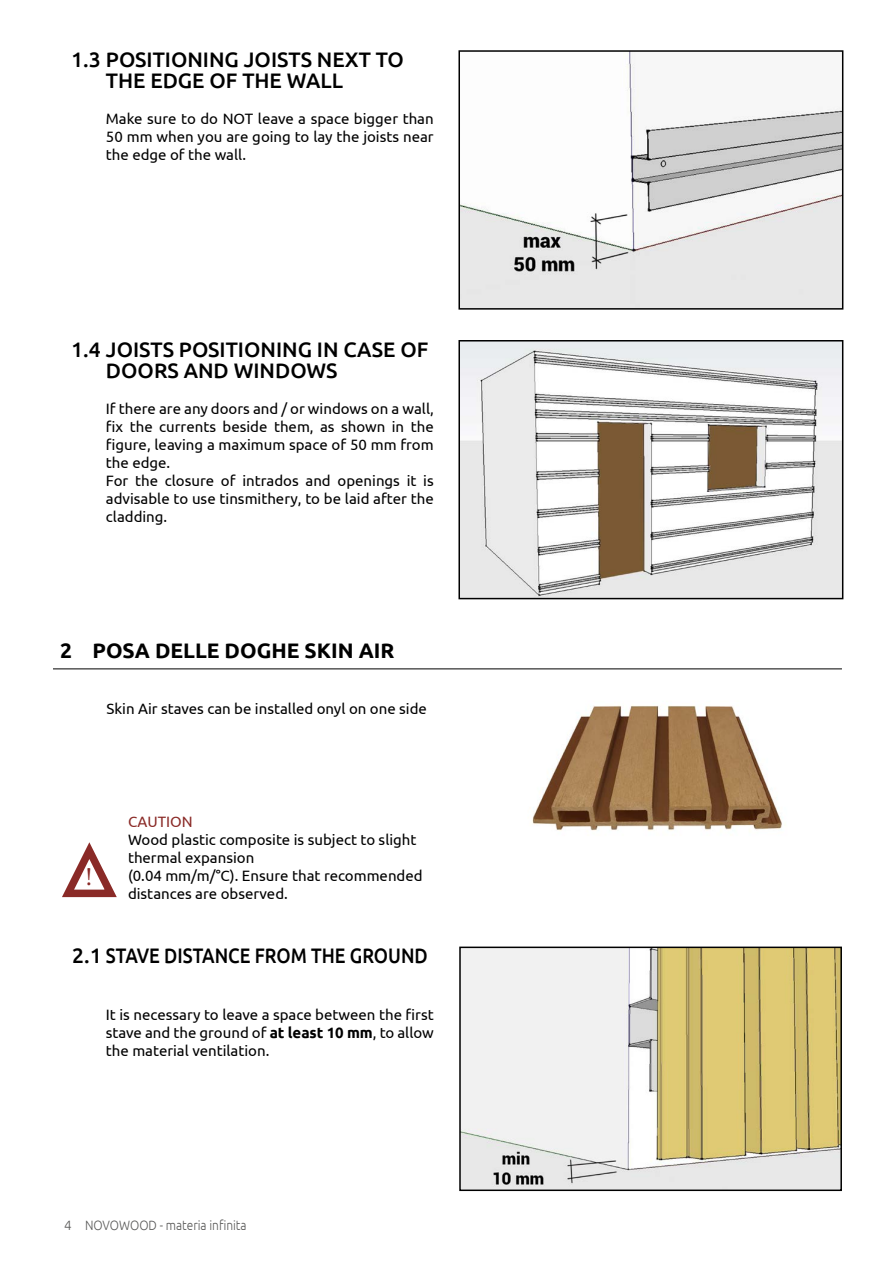
<style>
.page{position:relative;width:893px;height:1263px;background:#fff}
.page>*{position:absolute;margin:0;border:0;box-sizing:border-box;transform-origin:0 0}
.t1{font:25.5px "Minion Pro";color:#8a2a27}
.t2{font:500 21px "Ubuntu";color:#000}
.t3{font:700 21px "Ubuntu";color:#000}
.t4{font:15px/18px "Ubuntu";color:#000;text-align:justify}
.t5{font:15px "Ubuntu";color:#8a2a27}
.t6{font:300 13.5px "Ubuntu";color:#575756}
.s1{font-weight:700}
</style>
<div class="page">
<img style="left:461px;top:343px;width:379px;height:253px">
<div style="left:458px;top:340px;width:385px;height:259px;border:2px solid #000"></div>
<img style="left:461px;top:53px;width:379px;height:254px">
<div style="left:458px;top:50px;width:385px;height:260px;border:2px solid #000"></div>
<img style="left:462px;top:949px;width:377px;height:239px">
<div style="left:459px;top:946px;width:383px;height:245px;border:2px solid #000"></div>
<hr style="left:53px;top:668px;width:789px;height:1px;background:#000">
<img style="left:532px;top:705px;width:250px;height:126px">
<svg style="left:62px;top:842px;width:55px;height:56px"></svg>
<h2 class="t2" style="left:71px;top:47px;width:334px">1.3 POSITIONING JOISTS NEXT TO</h2>
<h2 class="t2" style="left:106px;top:68px;width:239px">THE EDGE OF THE WALL</h2>
<p class="t4" style="left:106px;top:110px;width:329px">Make sure to do NOT leave a space bigger than 50 mm when you are going to lay the joists near the edge of the wall.</p>
<h2 class="t2" style="left:71px;top:336px;width:359px">1.4 JOISTS POSITIONING IN CASE OF</h2>
<h2 class="t2" style="left:106px;top:357px;width:233px">DOORS AND WINDOWS</h2>
<p class="t4" style="left:106px;top:399px;width:329px;text-align:left">If there are any doors and / or windows on a wall, fix the currents beside them, as shown in the figure, leaving a maximum space of 50 mm from the edge.<br>For the closure of intrados and openings it is advisable to use tinsmithery, to be laid after the cladding.</p>
<h2 class="t3" style="left:60px;top:638px;width:336px">2 POSA DELLE DOGHE SKIN AIR</h2>
<p class="t4" style="left:107px;top:699px;width:322px">Skin Air staves can be installed onyl on one side</p>
<h1 class="t1" style="left:85px;top:860px;width:9px">!</h1>
<p class="t5" style="left:128px;top:812px;width:66px">CAUTION</p>
<p class="t4" style="left:128px;top:830px;width:296px;text-align:left">Wood plastic composite is subject to slight thermal expansion<br>(0.04 mm/m/°C). Ensure that recommended distances are observed.</p>
<h2 class="t2" style="left:72px;top:942px;width:357px">2.1 STAVE DISTANCE FROM THE GROUND</h2>
<p class="t4" style="left:106px;top:1005px;width:329px">It is necessary to leave a space between the first stave and the ground of <span class="s1">at least 10 mm</span>, to allow the material ventilation.</p>
<p class="t6" style="left:64px;top:1217px;width:184px">4 NOVOWOOD - materia infinita</p>
</div>
